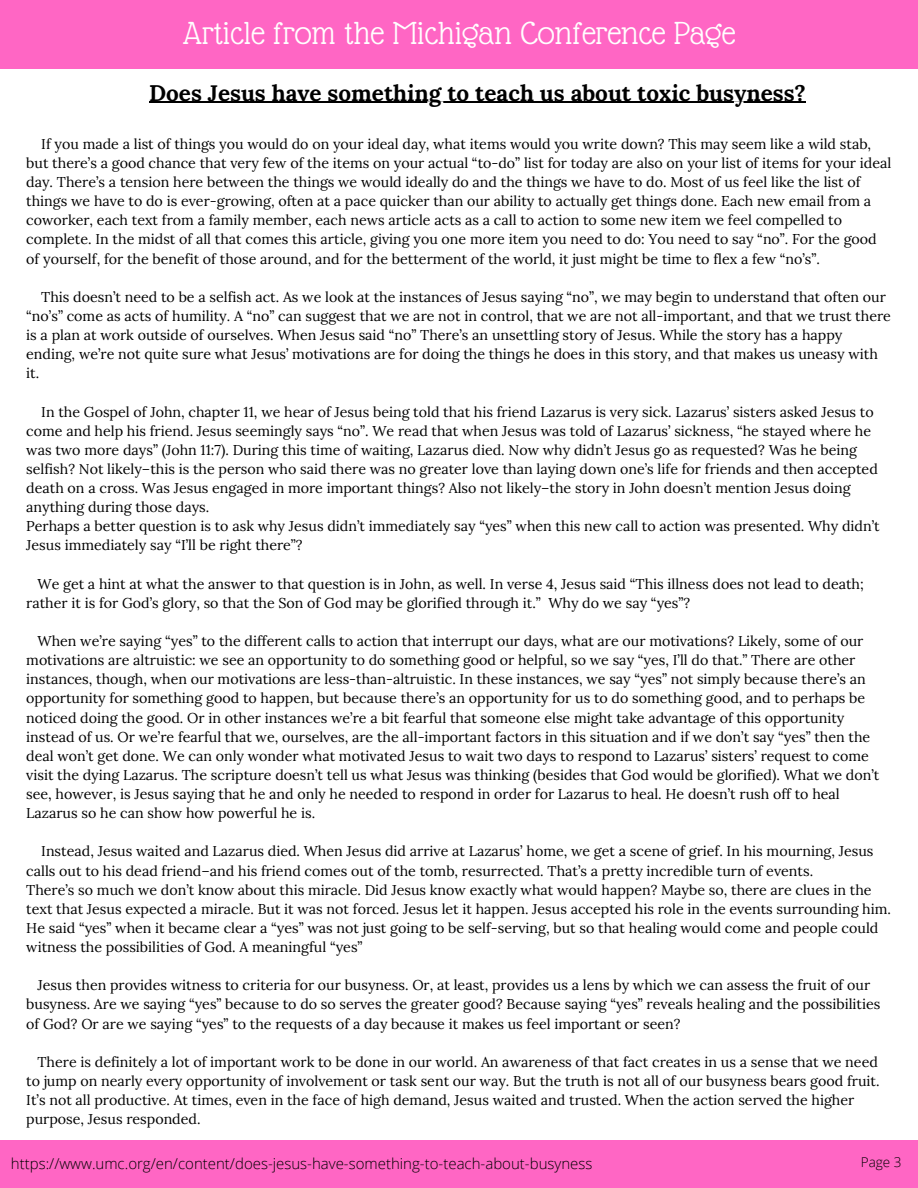
<style>
.page{position:relative;width:918px;height:1188px;background:#fff}
.page>*{position:absolute;margin:0;border:0;box-sizing:border-box;transform-origin:0 0}
.t1{font:34.65px "Glass Antiqua";color:#fff}
.t2{font:700 22.5px "Lora";color:#000}
.t3{font:300 15px "Open Sans";color:#000}
.t4{font:14.25px/19.2px "Lora";color:#000}
.t5{font:300 13.5px "Open Sans";color:#000}
</style>
<div class="page">
<div style="left:0;top:0;width:918px;height:69px;background:#ff66c4"></div>
<div style="left:0;top:1140px;width:918px;height:48px;background:#ff66c4"></div>
<hr style="left:149px;top:102px;width:657px;height:1px;background:#000">
<h1 class="t1" style="left:183px;top:15px;width:554px">Article from the Michigan Conference Page</h1>
<h2 class="t2" style="left:149px;top:78px;width:658px">Does Jesus have something to teach us about toxic busyness?</h2>
<p class="t4" style="left:26px;top:134px;width:867px;text-indent:15px">If you made a list of things you would do on your ideal day, what items would you write down? This may seem like a wild stab, but there’s a good chance that very few of the items on your actual “to-do” list for today are also on your list of items for your ideal day. There’s a tension here between the things we would ideally do and the things we have to do. Most of us feel like the list of things we have to do is ever-growing, often at a pace quicker than our ability to actually get things done. Each new email from a coworker, each text from a family member, each news article acts as a call to action to some new item we feel compelled to complete. In the midst of all that comes this article, giving you one more item you need to do: You need to say “no”. For the good of yourself, for the benefit of those around, and for the betterment of the world, it just might be time to flex a few “no’s”.</p>
<p class="t4" style="left:26px;top:287px;width:866px;text-indent:15px">This doesn’t need to be a selfish act. As we look at the instances of Jesus saying “no”, we may begin to understand that often our “no’s” come as acts of humility. A “no” can suggest that we are not in control, that we are not all-important, and that we trust there is a plan at work outside of ourselves. When Jesus said “no” There’s an unsettling story of Jesus. While the story has a happy ending, we’re not quite sure what Jesus’ motivations are for doing the things he does in this story, and that makes us uneasy with it.</p>
<p class="t4" style="left:26px;top:402px;width:855px;text-indent:15px">In the Gospel of John, chapter 11, we hear of Jesus being told that his friend Lazarus is very sick. Lazarus’ sisters asked Jesus to come and help his friend. Jesus seemingly says “no”. We read that when Jesus was told of Lazarus’ sickness, “he stayed where he was two more days” (John 11:7). During this time of waiting, Lazarus died. Now why didn’t Jesus go as requested? Was he being selfish? Not likely–this is the person who said there was no greater love than laying down one’s life for friends and then accepted death on a cross. Was Jesus engaged in more important things? Also not likely–the story in John doesn’t mention Jesus doing anything during those days.<br>Perhaps a better question is to ask why Jesus didn’t immediately say “yes” when this new call to action was presented. Why didn’t Jesus immediately say “I’ll be right there”?</p>
<p class="t4" style="left:26px;top:574px;width:839px;text-indent:11px">We get a hint at what the answer to that question is in John, as well. In verse 4, Jesus said “This illness does not lead to death; rather it is for God’s glory, so that the Son of God may be glorified through it.” Why do we say “yes”?</p>
<p class="t4" style="left:26px;top:631px;width:855px;text-indent:11px">When we’re saying “yes” to the different calls to action that interrupt our days, what are our motivations? Likely, some of our motivations are altruistic: we see an opportunity to do something good or helpful, so we say “yes, I’ll do that.” There are other instances, though, when our motivations are less-than-altruistic. In these instances, we say “yes” not simply because there’s an opportunity for something good to happen, but because there’s an opportunity for us to do something good, and to perhaps be noticed doing the good. Or in other instances we’re a bit fearful that someone else might take advantage of this opportunity instead of us. Or we’re fearful that we, ourselves, are the all-important factors in this situation and if we don’t say “yes” then the deal won’t get done. We can only wonder what motivated Jesus to wait two days to respond to Lazarus’ sisters’ request to come visit the dying Lazarus. The scripture doesn’t tell us what Jesus was thinking (besides that God would be glorified). What we don’t see, however, is Jesus saying that he and only he needed to respond in order for Lazarus to heal. He doesn’t rush off to heal Lazarus so he can show how powerful he is.</p>
<p class="t4" style="left:26px;top:842px;width:866px;text-indent:15px">Instead, Jesus waited and Lazarus died. When Jesus did arrive at Lazarus’ home, we get a scene of grief. In his mourning, Jesus calls out to his dead friend–and his friend comes out of the tomb, resurrected. That’s a pretty incredible turn of events.<br>There’s so much we don’t know about this miracle. Did Jesus know exactly what would happen? Maybe so, there are clues in the text that Jesus expected a miracle. But it was not forced. Jesus let it happen. Jesus accepted his role in the events surrounding him.<br>He said “yes” when it became clear a “yes” was not just going to be self-serving, but so that healing would come and people could witness the possibilities of God. A meaningful “yes”</p>
<p class="t4" style="left:26px;top:975px;width:856px;text-indent:11px">Jesus then provides witness to criteria for our busyness. Or, at least, provides us a lens by which we can assess the fruit of our busyness. Are we saying “yes” because to do so serves the greater good? Because saying “yes” reveals healing and the possibilities of God? Or are we saying “yes” to the requests of a day because it makes us feel important or seen?</p>
<p class="t4" style="left:26px;top:1052px;width:855px;text-indent:11px">There is definitely a lot of important work to be done in our world. An awareness of that fact creates in us a sense that we need to jump on nearly every opportunity of involvement or task sent our way. But the truth is not all of our busyness bears good fruit.<br>It’s not all productive. At times, even in the face of high demand, Jesus waited and trusted. When the action served the higher purpose, Jesus responded.</p>
<p class="t3" style="left:11px;top:1153px;width:583px">https://www.umc.org/en/content/does-jesus-have-something-to-teach-about-busyness</p>
<p class="t5" style="left:861px;top:1153px;width:42px">Page 3</p>
</div>
